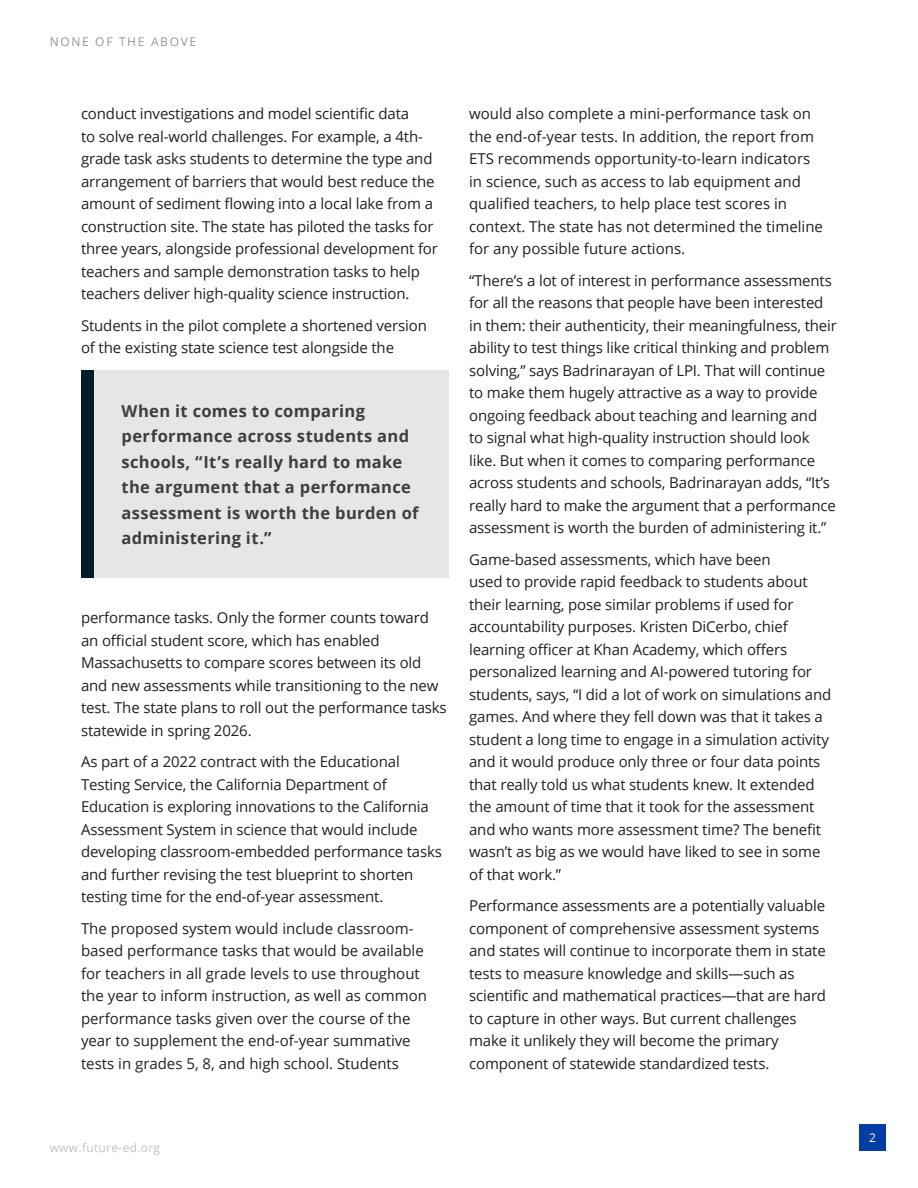
<style>
.page{position:relative;width:918px;height:1188px;background:#fff}
.page>*{position:absolute;margin:0;border:0;box-sizing:border-box;transform-origin:0 0}
.PullQuotes{font:700 16.5px/25.5px "Open Sans";letter-spacing:.02em;color:#3e3e3f}
.Body_FE{font:15px/22.5px "Open Sans";letter-spacing:-.01em;color:#231f20}
.t1{font:12px "Open Sans";letter-spacing:.025em;color:#c3c3c2}
.t2{font:12px "Open Sans";letter-spacing:.14em;color:#969696}
.t3{font:12px "Open Sans";color:#fff}
</style>
<div class="page">
<div style="left:859px;top:1124px;width:27px;height:27px;background:#003da5"></div>
<div style="left:81px;top:371px;width:368px;height:207px;background:#e6e6e6"></div>
<div style="left:81px;top:371px;width:13px;height:207px;background:#001e25"></div>
<p class="t2" style="left:50px;top:33px;width:148px">NONE OF THE ABOVE</p>
<p class="Body_FE" style="left:81px;top:102px;width:359px">conduct investigations and model scientific data<br>to solve real-world challenges. For example, a 4th&shy;grade task asks students to determine the type and arrangement of barriers that would best reduce the amount of sediment flowing into a local lake from a construction site. The state has piloted the tasks for three years, alongside professional development for teachers and sample demonstration tasks to help teachers deliver high-quality science instruction.</p>
<p class="Body_FE" style="left:81px;top:314px;width:347px">Students in the pilot complete a shortened version of the existing state science test alongside the</p>
<p class="PullQuotes" style="left:122px;top:398px;width:299px">When it comes to comparing performance across students and schools, “It’s really hard to make the argument that a performance assessment is worth the burden of administering it.”</p>
<p class="Body_FE" style="left:81px;top:606px;width:367px">performance tasks. Only the former counts toward an official student score, which has enabled Massachusetts to compare scores between its old and new assessments while transitioning to the new test. The state plans to roll out the performance tasks statewide in spring 2026.</p>
<p class="Body_FE" style="left:81px;top:750px;width:363px">As part of a 2022 contract with the Educational Testing Service, the California Department of Education is exploring innovations to the California Assessment System in science that would include developing classroom-embedded performance tasks and further revising the test blueprint to shorten testing time for the end-of-year assessment.</p>
<p class="Body_FE" style="left:81px;top:917px;width:348px">The proposed system would include classroom&shy;based performance tasks that would be available for teachers in all grade levels to use throughout the year to inform instruction, as well as common performance tasks given over the course of the year to supplement the end-of-year summative tests in grades 5, 8, and high school. Students</p>
<p class="Body_FE" style="left:469px;top:102px;width:355px">would also complete a mini-performance task on the end-of-year tests. In addition, the report from ETS recommends opportunity-to-learn indicators in science, such as access to lab equipment and qualified teachers, to help place test scores in context. The state has not determined the timeline for any possible future actions.</p>
<p class="Body_FE" style="left:469px;top:269px;width:369px">“There’s a lot of interest in performance assessments for all the reasons that people have been interested in them: their authenticity, their meaningfulness, their ability to test things like critical thinking and problem solving,” says Badrinarayan of LPI. That will continue to make them hugely attractive as a way to provide ongoing feedback about teaching and learning and<br>to signal what high-quality instruction should look like. But when it comes to comparing performance across students and schools, Badrinarayan adds, “It’s really hard to make the argument that a performance assessment is worth the burden of administering it.”</p>
<p class="Body_FE" style="left:469px;top:548px;width:364px">Game-based assessments, which have been<br>used to provide rapid feedback to students about their learning, pose similar problems if used for accountability purposes. Kristen DiCerbo, chief learning officer at Khan Academy, which offers personalized learning and AI-powered tutoring for students, says, “I did a lot of work on simulations and games. And where they fell down was that it takes a student a long time to engage in a simulation activity and it would produce only three or four data points that really told us what students knew. It extended the amount of time that it took for the assessment and who wants more assessment time? The benefit wasn’t as big as we would have liked to see in some of that work.”</p>
<p class="Body_FE" style="left:469px;top:894px;width:359px">Performance assessments are a potentially valuable component of comprehensive assessment systems and states will continue to incorporate them in state tests to measure knowledge and skills—such as scientific and mathematical practices—that are hard to capture in other ways. But current challenges make it unlikely they will become the primary component of statewide standardized tests.</p>
<p class="t1" style="left:50px;top:1139px;width:112px">www.future-ed.org</p>
<p class="t3" style="left:869px;top:1129px;width:8px">2</p>
</div>
